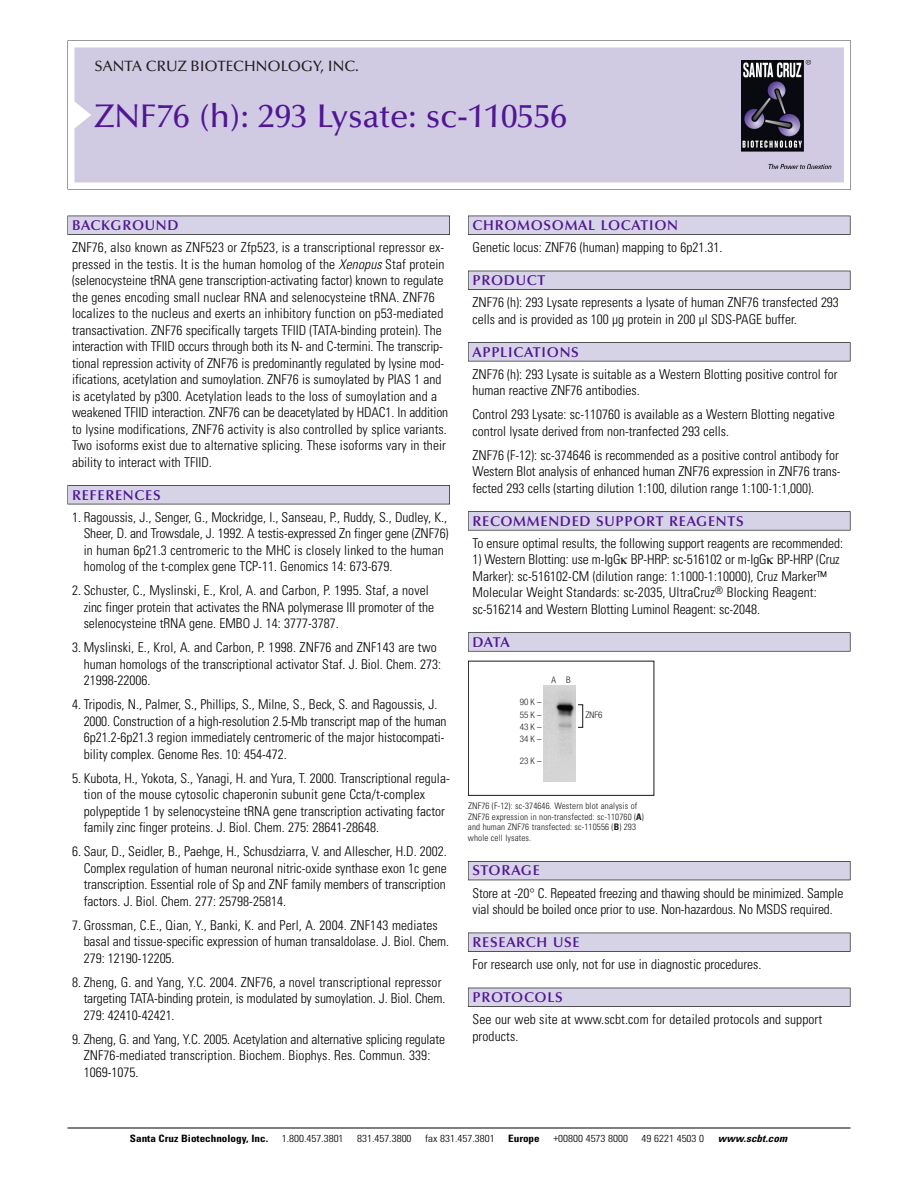
<style>
.page{position:relative;width:918px;height:1188px;background:#fff}
.page>*{position:absolute;margin:0;border:0;box-sizing:border-box;transform-origin:0 0}
.t1{font:500 33px "Optima";color:#511695}
.t2{font:500 15px "Optima";color:#231f20}
.t3{font:600 14.25px "Optima";letter-spacing:.05em;color:#511695}
.t4{font:300 condensed 13.5px/16.5px "Univers";color:#000}
.t5{font:300 condensed 10.2px "Univers";color:#000;scale:1.1 1}
.t6{font:700 condensed 10.2px "Univers";color:#000;scale:1.1 1}
.t7{font:italic 700 condensed 10.2px "Univers";letter-spacing:.005em;color:#000;scale:1.1 1}
.t8{font:9px/10.5px "Univers Condensed Light+LHODBR";letter-spacing:.015em;color:#191919}
.t9{font:9px/13.5px "Helvetica Neue Light Cond+KCRNMF";color:#191919}
.s1{font-style:italic}
.s2{font-family:"Univers Condensed Bold+GKOJKP"}
</style>
<div class="page">
<svg style="left:68px;top:40px;width:783px;height:149px"></svg>
<div style="left:74px;top:47px;width:770px;height:135px;background:#d1cae3"></div>
<img style="left:741px;top:60px;width:90px;height:108px">
<div style="left:68px;top:216px;width:382px;height:19px;background:#525155"></div>
<div style="left:68px;top:216px;width:381px;height:18px;background:#d7d3e7"></div>
<div style="left:68px;top:485px;width:382px;height:19px;background:#525155"></div>
<div style="left:68px;top:486px;width:381px;height:18px;background:#d7d3e7"></div>
<div style="left:468px;top:216px;width:382px;height:19px;background:#525155"></div>
<div style="left:468px;top:216px;width:382px;height:18px;background:#d7d3e7"></div>
<div style="left:468px;top:271px;width:382px;height:19px;background:#515055"></div>
<div style="left:468px;top:271px;width:382px;height:18px;background:#d7d3e7"></div>
<div style="left:468px;top:342px;width:382px;height:19px;background:#545357"></div>
<div style="left:468px;top:343px;width:382px;height:18px;background:#d7d3e7"></div>
<div style="left:468px;top:511px;width:382px;height:19px;background:#575759"></div>
<div style="left:468px;top:512px;width:382px;height:18px;background:#d7d3e7"></div>
<svg style="left:468px;top:632px;width:382px;height:20px"></svg>
<div style="left:468px;top:633px;width:382px;height:18px;background:#d7d3e7"></div>
<div style="left:468px;top:861px;width:382px;height:19px;background:#525158"></div>
<div style="left:468px;top:862px;width:382px;height:18px;background:#d7d3e7"></div>
<div style="left:468px;top:933px;width:382px;height:19px;background:#525155"></div>
<div style="left:468px;top:933px;width:382px;height:18px;background:#d7d3e7"></div>
<div style="left:468px;top:988px;width:382px;height:19px;background:#515055"></div>
<div style="left:468px;top:988px;width:382px;height:18px;background:#d7d3e7"></div>
<hr style="left:68px;top:1128px;width:782px;height:1px;background:#000">
<div style="left:468px;top:661px;width:186px;height:135px;border:1px solid #191919"></div>
<img style="left:544px;top:686px;width:32px;height:95px">
<div style="left:578px;top:705px;width:5px;height:22px;border:1px solid #191919"></div>
<p class="t2" style="left:94px;top:61px;width:266px">SANTA CRUZ BIOTECHNOLOGY, INC.</p>
<h1 class="t1" style="left:94px;top:103px;width:474px">ZNF76 (h): 293 Lysate: sc-110556</h1>
<p class="t3" style="left:72px;top:219px;width:108px">BACKGROUND</p>
<p class="t4" style="left:72px;top:240px;width:378px">ZNF76, also known as ZNF523 or Zfp523, is a transcriptional repressor ex&shy;pressed in the testis. It is the human homolog of the <span class="s1">Xenopus</span> Staf protein (selenocysteine tRNA gene transcription-activating factor) known to regulate the genes encoding small nuclear RNA and selenocysteine tRNA. ZNF76 localizes to the nucleus and exerts an inhibitory function on p53-mediated transactivation. ZNF76 specifically targets TFIID (TATA-binding protein). The interaction with TFIID occurs through both its N- and C-termini. The transcrip&shy;tional repression activity of ZNF76 is predominantly regulated by lysine mod&shy;ifications, acetylation and sumoylation. ZNF76 is sumoylated by PIAS 1 and is acetylated by p300. Acetylation leads to the loss of sumoylation and a weakened TFIID interaction. ZNF76 can be deacetylated by HDAC1. In addition to lysine modifications, ZNF76 activity is also controlled by splice variants.<br>Two isoforms exist due to alternative splicing. These isoforms vary in their ability to interact with TFIID.</p>
<p class="t3" style="left:72px;top:489px;width:90px">REFERENCES</p>
<p class="t4" style="left:84px;top:510px;width:366px;text-indent:-12px">1. Ragoussis, J., Senger, G., Mockridge, I., Sanseau, P., Ruddy, S., Dudley, K., Sheer, D. and Trowsdale, J. 1992. A testis-expressed Zn finger gene (ZNF76) in human 6p21.3 centromeric to the MHC is closely linked to the human homolog of the t-complex gene TCP-11. Genomics 14: 673-679.</p>
<p class="t4" style="left:84px;top:583px;width:352px;text-indent:-12px">2. Schuster, C., Myslinski, E., Krol, A. and Carbon, P. 1995. Staf, a novel zinc finger protein that activates the RNA polymerase III promoter of the selenocysteine tRNA gene. EMBO J. 14: 3777-3787.</p>
<p class="t4" style="left:84px;top:640px;width:359px;text-indent:-12px">3. Myslinski, E., Krol, A. and Carbon, P. 1998. ZNF76 and ZNF143 are two human homologs of the transcriptional activator Staf. J. Biol. Chem. 273:<br>21998-22006.</p>
<p class="t4" style="left:84px;top:697px;width:364px;text-indent:-12px">4. Tripodis, N., Palmer, S., Phillips, S., Milne, S., Beck, S. and Ragoussis, J.<br>2000. Construction of a high-resolution 2.5-Mb transcript map of the human 6p21.2-6p21.3 region immediately centromeric of the major histocompati&shy;bility complex. Genome Res. 10: 454-472.</p>
<p class="t4" style="left:84px;top:771px;width:368px;text-indent:-12px">5. Kubota, H., Yokota, S., Yanagi, H. and Yura, T. 2000. Transcriptional regula&shy;tion of the mouse cytosolic chaperonin subunit gene Ccta/t-complex polypeptide 1 by selenocysteine tRNA gene transcription activating factor family zinc finger proteins. J. Biol. Chem. 275: 28641-28648.</p>
<p class="t4" style="left:84px;top:844px;width:365px;text-align:justify;text-indent:-12px">6. Saur, D., Seidler, B., Paehge, H., Schusdziarra, V. and Allescher, H.D. 2002.<br>Complex regulation of human neuronal nitric-oxide synthase exon 1c gene transcription. Essential role of Sp and ZNF family members of transcription factors. J. Biol. Chem. 277: 25798-25814.</p>
<p class="t4" style="left:84px;top:918px;width:367px;text-indent:-12px">7. Grossman, C.E., Qian, Y., Banki, K. and Perl, A. 2004. ZNF143 mediates basal and tissue-specific expression of human transaldolase. J. Biol. Chem.<br>279: 12190-12205.</p>
<p class="t4" style="left:84px;top:975px;width:363px;text-indent:-12px">8. Zheng, G. and Yang, Y.C. 2004. ZNF76, a novel transcriptional repressor targeting TATA-binding protein, is modulated by sumoylation. J. Biol. Chem.<br>279: 42410-42421.</p>
<p class="t4" style="left:84px;top:1032px;width:363px;text-indent:-12px">9. Zheng, G. and Yang, Y.C. 2005. Acetylation and alternative splicing regulate<br>ZNF76-mediated transcription. Biochem. Biophys. Res. Commun. 339:<br>1069-1075.</p>
<p class="t3" style="left:473px;top:219px;width:207px">CHROMOSOMAL LOCATION</p>
<p class="t4" style="left:473px;top:240px;width:251px">Genetic locus: ZNF76 (human) mapping to 6p21.31.</p>
<p class="t3" style="left:473px;top:275px;width:74px">PRODUCT</p>
<p class="t4" style="left:473px;top:295px;width:368px">ZNF76 (h): 293 Lysate represents a lysate of human ZNF76 transfected 293 cells and is provided as 100 µg protein in 200 µl SDS-PAGE buffer.</p>
<p class="t3" style="left:473px;top:346px;width:108px">APPLICATIONS</p>
<p class="t4" style="left:473px;top:367px;width:367px">ZNF76 (h): 293 Lysate is suitable as a Western Blotting positive control for human reactive ZNF76 antibodies.</p>
<p class="t4" style="left:473px;top:407px;width:364px">Control 293 Lysate: sc-110760 is available as a Western Blotting negative control lysate derived from non-tranfected 293 cells.</p>
<p class="t4" style="left:473px;top:448px;width:370px">ZNF76 (F-12): sc-374646 is recommended as a positive control antibody for<br>Western Blot analysis of enhanced human ZNF76 expression in ZNF76 trans&shy;fected 293 cells (starting dilution 1:100, dilution range 1:100-1:1,000).</p>
<p class="t3" style="left:473px;top:515px;width:273px">RECOMMENDED SUPPORT REAGENTS</p>
<p class="t4" style="left:473px;top:536px;width:372px">To ensure optimal results, the following support reagents are recommended:</p>
<p class="t4" style="left:473px;top:552px;width:369px">1) Western Blotting: use m-IgG BP-HRP: sc-516102 or m-IgG BP-HRP (Cruz Marker): sc-516102-CM (dilution range: 1:1000-1:10000), Cruz Marker™ Molecular Weight Standards: sc-2035, UltraCruz<sup>®</sup> Blocking Reagent: sc-516214 and Western Blotting Luminol Reagent: sc-2048.</p>
<p class="t3" style="left:473px;top:636px;width:39px">DATA</p>
<p class="t9" style="left:520px;top:696px;width:23px">90K–<br>55K–</p>
<p class="t9" style="left:520px;top:722px;width:23px;line-height:12px">43K–<br>34K–</p>
<p class="t9" style="left:520px;top:755px;width:23px">23K–</p>
<p class="t9" style="left:551px;top:674px;width:21px">A B</p>
<p class="t9" style="left:585px;top:709px;width:19px">ZNF6</p>
<p class="t8" style="left:468px;top:802px;width:177px">ZNF76 (F-12): sc-374646. Western blot analysis of ZNF76 expression in non-transfected: sc-110760 (<span class="s2">A</span>) and human ZNF76 transfected: sc-110556 (<span class="s2">B</span>) 293 whole cell lysates.</p>
<p class="t3" style="left:473px;top:865px;width:69px">STORAGE</p>
<p class="t4" style="left:473px;top:886px;width:372px">Store at -20° C. Repeated freezing and thawing should be minimized. Sample vial should be boiled once prior to use. Non-hazardous. No MSDS required.</p>
<p class="t3" style="left:473px;top:936px;width:109px">RESEARCH USE</p>
<p class="t4" style="left:473px;top:957px;width:290px">For research use only, not for use in diagnostic procedures.</p>
<p class="t3" style="left:473px;top:992px;width:92px">PROTOCOLS</p>
<p class="t4" style="left:473px;top:1012px;width:351px">See our web site at www.scbt.com for detailed protocols and support products.</p>
<p class="t6" style="left:130px;top:1135px;width:127px">Santa Cruz Biotechnology, Inc.</p>
<p class="t5" style="left:282px;top:1135px;width:58px">1.800.457.3801</p>
<p class="t5" style="left:357px;top:1135px;width:51px">831.457.3800</p>
<p class="t5" style="left:425px;top:1135px;width:65px">fax 831.457.3801</p>
<p class="t6" style="left:508px;top:1135px;width:30px">Europe</p>
<p class="t5" style="left:553px;top:1135px;width:69px">+00800 4573 8000</p>
<p class="t5" style="left:642px;top:1135px;width:58px">49 6221 4503 0</p>
<p class="t7" style="left:718px;top:1135px;width:64px">www.scbt.com</p>
</div>
